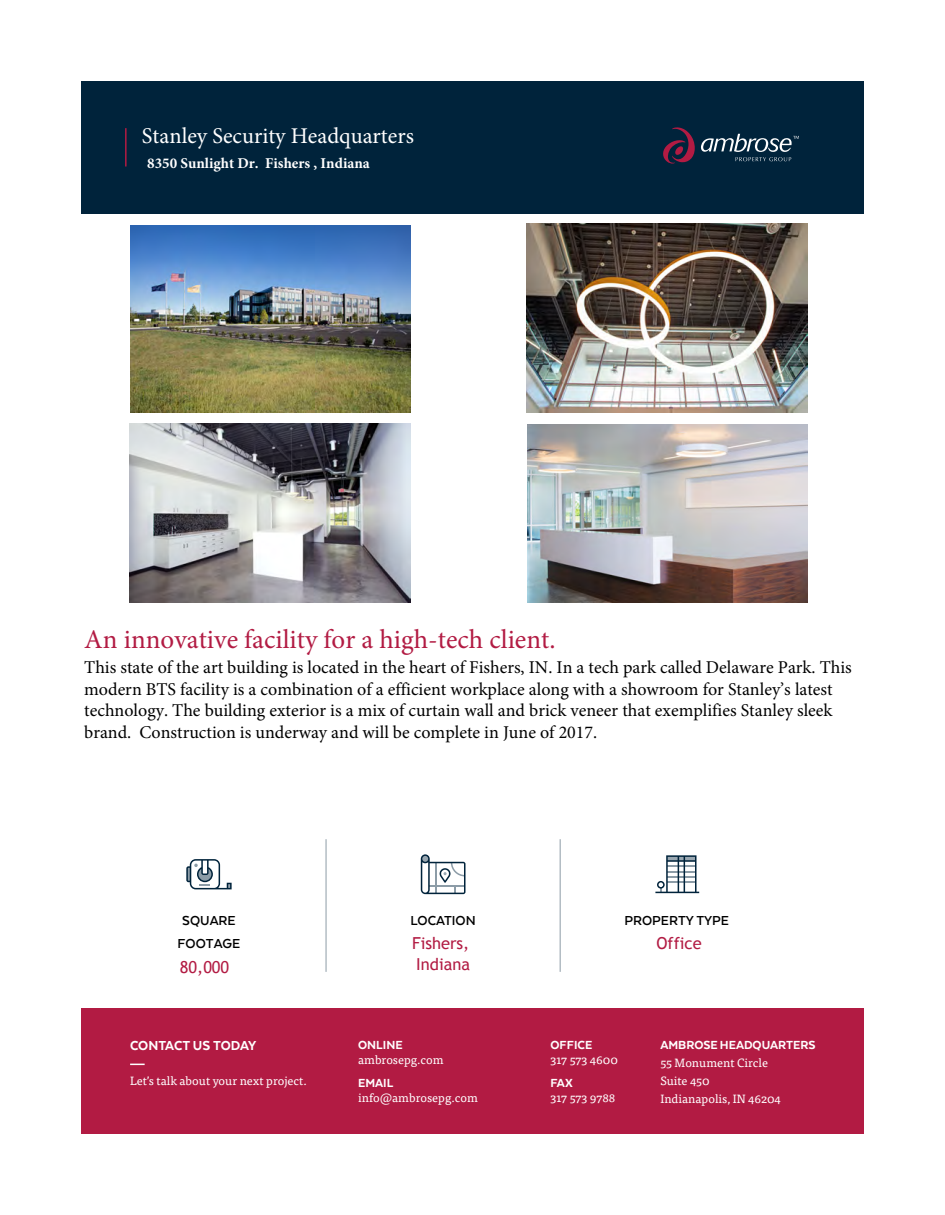
<style>
.page{position:relative;width:945px;height:1215px;background:#fff}
.page>*{position:absolute;margin:0;border:0;box-sizing:border-box;transform-origin:0 0}
.t1{font:27px "Minion Pro";color:#b21b43}
.t2{font:22.5px "Minion Pro";color:#fff}
.t3{font:18px/21.6px "Minion Pro";color:#000}
.t4{font:16.5px/21px "Trebuchet MS";color:#b21b43}
.t5{font:700 15px/23.4px "Texta Alt";color:#000;text-align:center}
.t6{font:700 15px "Minion Pro";color:#fff}
.t7{font:800 15px "Texta Alt";letter-spacing:-.015em;color:#fff}
.t8{font:800 13.5px "Texta Alt";color:#fff}
.t9{font:12px/18px "Tisa OT";color:#fff}
</style>
<div class="page">
<div style="left:81px;top:1008px;width:783px;height:126px;background:#b21b43"></div>
<div style="left:81px;top:81px;width:783px;height:133px;background:#00233b"></div>
<svg style="left:701px;top:134px;width:98px;height:27px"></svg>
<svg style="left:663px;top:127px;width:32px;height:37px"></svg>
<svg style="left:186px;top:859px;width:46px;height:30px"></svg>
<svg style="left:421px;top:854px;width:45px;height:40px"></svg>
<svg style="left:655px;top:855px;width:44px;height:38px"></svg>
<hr style="left:325px;top:839px;width:2px;height:133px;background:#b3bdc4">
<hr style="left:559px;top:839px;width:2px;height:133px;background:#b3bdc4">
<hr style="left:125px;top:128px;width:2px;height:39px;background:#b21b43">
<svg style="left:130px;top:1064px;width:15px;height:1px"></svg>
<img style="left:131px;top:226px;width:280px;height:186px">
<img style="left:129px;top:423px;width:282px;height:179px">
<img style="left:526px;top:224px;width:282px;height:188px">
<img style="left:527px;top:424px;width:281px;height:179px">
<p class="t2" style="left:142px;top:121px;width:274px">Stanley Security Headquarters</p>
<p class="t6" style="left:147px;top:152px;width:224px">8350 Sunlight Dr. Fishers , Indiana</p>
<h1 class="t1" style="left:84px;top:621px;width:473px">An innovative facility for a high-tech client.</h1>
<p class="t3" style="left:84px;top:657px;width:769px">This state of the art building is located in the heart of Fishers, IN. In a tech park called Delaware Park. This modern BTS facility is a combination of a efficient workplace along with a showroom for Stanley’s latest technology. The building exterior is a mix of curtain wall and brick veneer that exemplifies Stanley sleek brand. Construction is underway and will be complete in June of 2017.</p>
<p class="t5" style="left:178px;top:908px;width:64px">SQUARE<br>FOOTAGE</p>
<p class="t4" style="left:180px;top:957px;width:51px">80,000</p>
<p class="t7" style="left:130px;top:1038px;width:128px">CONTACT US TODAY</p>
<p class="t9" style="left:130px;top:1072px;width:178px">Let’s talk about your next project.</p>
<p class="t5" style="left:411px;top:908px;width:67px">LOCATION</p>
<p class="t4" style="left:412px;top:933px;width:59px">Fishers,<br>Indiana</p>
<p class="t8" style="left:358px;top:1038px;width:46px">ONLINE</p>
<p class="t9" style="left:358px;top:1051px;width:87px">ambrosepg.com</p>
<p class="t8" style="left:358px;top:1076px;width:37px">EMAIL</p>
<p class="t9" style="left:358px;top:1089px;width:121px">info@ambrosepg.com</p>
<p class="t5" style="left:625px;top:908px;width:106px">PROPERTY TYPE</p>
<p class="t4" style="left:657px;top:933px;width:47px">Office</p>
<p class="t8" style="left:551px;top:1038px;width:43px">OFFICE</p>
<p class="t9" style="left:551px;top:1051px;width:69px">317 573 4600</p>
<p class="t8" style="left:551px;top:1076px;width:24px">FAX</p>
<p class="t9" style="left:551px;top:1089px;width:66px">317 573 9788</p>
<p class="t8" style="left:660px;top:1038px;width:157px">AMBROSE HEADQUARTERS</p>
<p class="t9" style="left:660px;top:1054px;width:122px">55 Monument Circle<br>Suite 450<br>Indianapolis, IN 46204</p>
</div>
